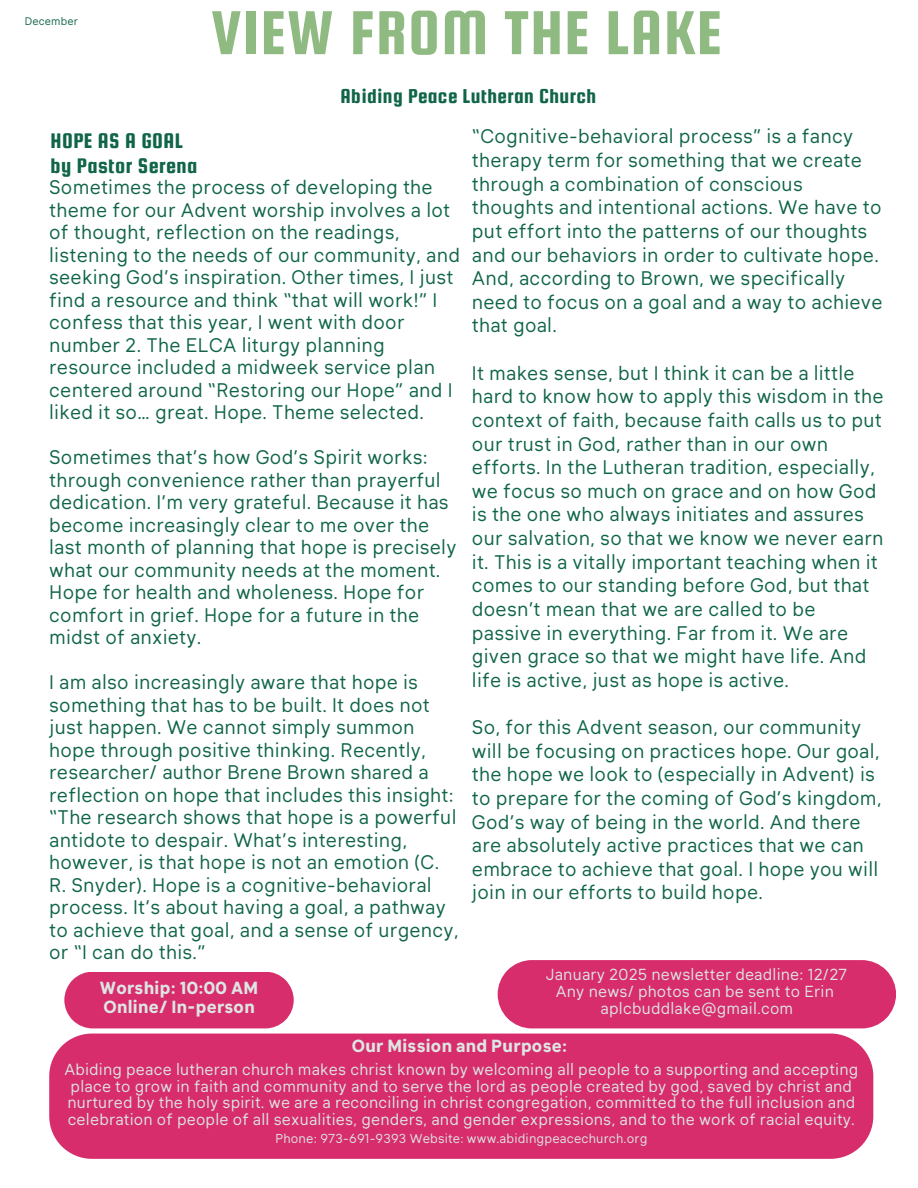
<style>
.page{position:relative;width:918px;height:1188px;background:#fff}
.page>*{position:absolute;margin:0;border:0;box-sizing:border-box;transform-origin:0 0}
.t1{font:66.45px "Squada One";letter-spacing:.02em;color:#8fba81}
.t2{font:22.65px/24.8px "Squada One";letter-spacing:.02em;color:#106548}
.t3{font:21.45px "Squada One";letter-spacing:.02em;color:#106548}
.t4{font:19.35px/22.5px "Klima";letter-spacing:.015em;color:#106548}
.t5{font:700 17.25px/19.2px "Klima";letter-spacing:.02em;color:#dde6e3}
.t6{font:15.75px/16.8px "Klima";letter-spacing:.015em;color:#dde6e3}
.t7{font:12.75px "Klima";letter-spacing:.015em;color:#dde6e3}
.t8{font:10.8px "Klima";letter-spacing:.015em;color:#106548}
</style>
<div class="page">
<div style="left:49px;top:1034px;width:824px;height:125px;background:#d72d6d"></div>
<div style="left:64px;top:972px;width:230px;height:56px;background:#d72d6d"></div>
<div style="left:498px;top:960px;width:398px;height:68px;background:#d72d6d"></div>
<h6 class="t8" style="left:25px;top:16px;width:55px">December</h6>
<h4 class="t1" style="left:211px;top:-3px;width:512px">VIEW FROM THE LAKE</h4>
<h5 class="t3" style="left:340px;top:85px;width:257px">Abiding Peace Lutheran Church</h5>
<h3 class="t2" style="left:50px;top:128px;width:148px">HOPE AS A GOAL by Pastor Serena</h3>
<h3 class="t4" style="left:472px;top:126px;width:412px;line-height:23.7px">“Cognitive-behavioral process” is a fancy therapy term for something that we create through a combination of conscious thoughts and intentional actions. We have to put effort into the patterns of our thoughts and our behaviors in order to cultivate hope.<br>And, according to Brown, we specifically need to focus on a goal and a way to achieve that goal.</h3>
<h5 class="t4" style="left:472px;top:363px;width:413px;line-height:23.7px">It makes sense, but I think it can be a little hard to know how to apply this wisdom in the context of faith, because faith calls us to put our trust in God, rather than in our own efforts. In the Lutheran tradition, especially, we focus so much on grace and on how God is the one who always initiates and assures our salvation, so that we know we never earn it. This is a vitally important teaching when it comes to our standing before God, but that doesn’t mean that we are called to be passive in everything. Far from it. We are given grace so that we might have life. And life is active, just as hope is active.</h5>
<h4 class="t4" style="left:472px;top:717px;width:411px;line-height:23.7px">So, for this Advent season, our community will be focusing on practices hope. Our goal, the hope we look to (especially in Advent) is to prepare for the coming of God’s kingdom, God’s way of being in the world. And there are absolutely active practices that we can embrace to achieve that goal. I hope you will join in our efforts to build hope.</h4>
<h3 class="t4" style="left:49px;top:178px;width:412px">Sometimes the process of developing the theme for our Advent worship involves a lot of thought, reflection on the readings, listening to the needs of our community, and seeking God’s inspiration. Other times, I just find a resource and think “that will work!” I confess that this year, I went with door number 2. The ELCA liturgy planning resource included a midweek service plan centered around “Restoring our Hope” and I liked it so… great. Hope. Theme selected.</h3>
<h3 class="t4" style="left:49px;top:448px;width:409px">Sometimes that’s how God’s Spirit works: through convenience rather than prayerful dedication. I’m very grateful. Because it has become increasingly clear to me over the last month of planning that hope is precisely what our community needs at the moment.<br>Hope for health and wholeness. Hope for comfort in grief. Hope for a future in the midst of anxiety.</h3>
<h3 class="t4" style="left:49px;top:673px;width:411px">I am also increasingly aware that hope is something that has to be built. It does not just happen. We cannot simply summon hope through positive thinking. Recently, researcher/ author Brene Brown shared a reflection on hope that includes this insight: “The research shows that hope is a powerful antidote to despair. What’s interesting, however, is that hope is not an emotion (C.<br>R. Snyder). Hope is a cognitive-behavioral process. It’s about having a goal, a pathway to achieve that goal, and a sense of urgency, or “I can do this.”</h3>
<h2 class="t5" style="left:100px;top:980px;width:160px">Worship: 10:00 AM<br>Online/ In-person</h2>
<h3 class="t6" style="left:546px;top:968px;width:303px;text-align:center">January 2025 newsletter deadline: 12/27<br>Any news/ photos can be sent to Erin aplcbuddlake@gmail.com</h3>
<h1 class="t5" style="left:352px;top:1038px;width:217px">Our Mission and Purpose:</h1>
<h2 class="t6" style="left:64px;top:1062px;width:795px">Abiding peace lutheran church makes christ known by welcoming all people to a supporting and accepting place to grow in faith and community and to serve the lord as people created by god, saved by christ and nurtured by the holy spirit. we are a reconciling in christ congregation, committed to the full inclusion and celebration of people of all sexualities, genders, and gender expressions, and to the work of racial equity.</h2>
<p class="t7" style="left:275px;top:1134px;width:373px">Phone: 973-691-9393 Website: www.abidingpeacechurch.org</p>
</div>
